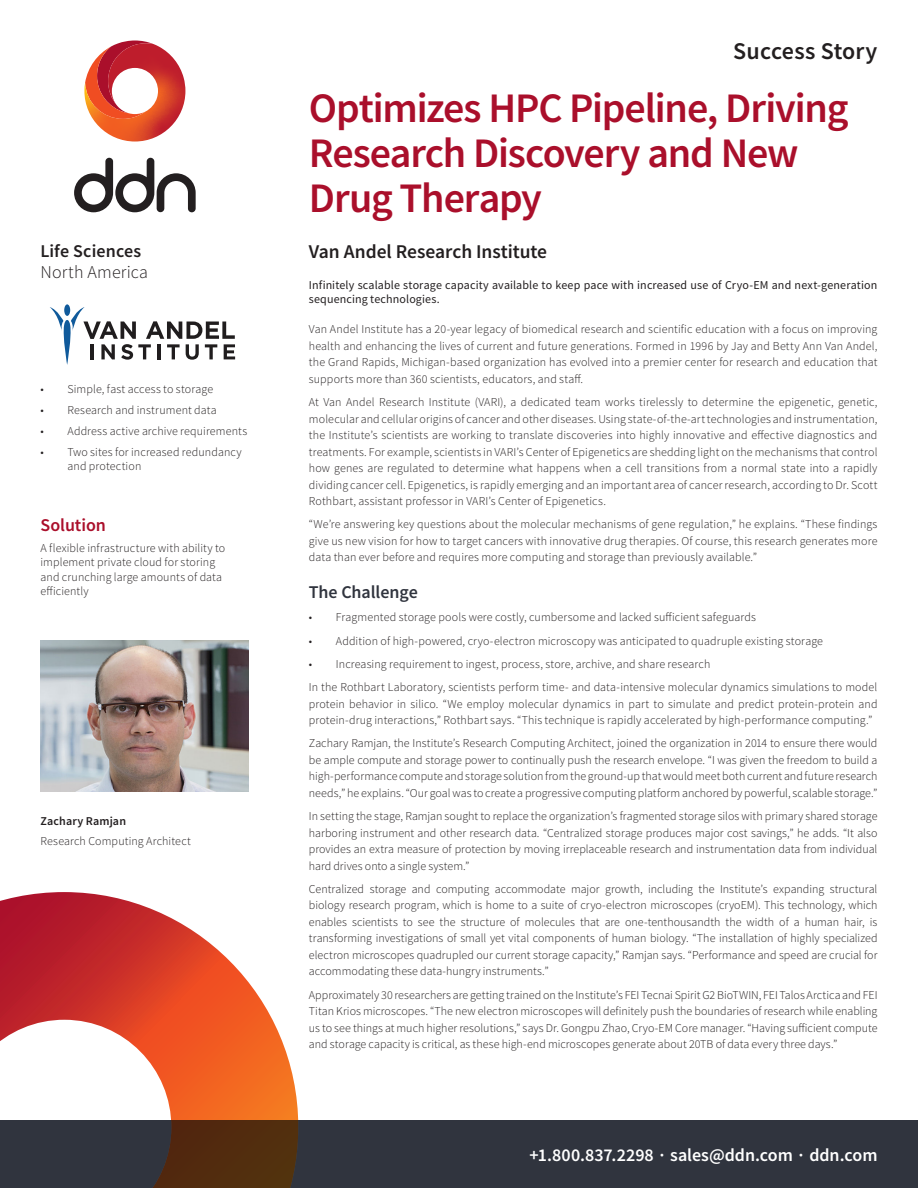
<style>
.page{position:relative;width:918px;height:1188px;background:#fff}
.page>*{position:absolute;margin:0;border:0;box-sizing:border-box;transform-origin:0 0}
.Page_Title{font:600 42px/45px "Source Sans Pro";letter-spacing:-.03em;color:#aa0f2b}
.t1{font:600 24px "Source Sans Pro";letter-spacing:.005em;color:#231f20}
.Page_Header{font:600 19.5px "Source Sans Pro";letter-spacing:-.005em;color:#231f20}
.t2{font:600 18px "Source Sans Pro";color:#fff}
.Page_Header-2{font:600 18px/21px "Source Sans Pro";letter-spacing:.005em;color:#231f20}
.Paragraph_Header{font:600 18px "Source Sans Pro";letter-spacing:-.005em;color:#30343e}
.Side_Bar_Subheader_R{font:600 18px "Source Sans Pro";letter-spacing:-.005em;color:#aa0f2b}
.Body_Copy{font:300 12px/16.5px "Source Sans Pro";letter-spacing:.01em;color:#231f20;text-align:justify}
.Main_intro{font:12px/14.4px "Source Sans Pro";letter-spacing:.01em;color:#231f20}
.Side_Bar_Subheader_R-2{font:300 12px/14.4px "Source Sans Pro";letter-spacing:.01em;color:#231f20}
.Side_Bar_Body_Copy{font:300 12px "Source Sans Pro";letter-spacing:.01em;color:#231f20}
.Side_Bar_Body_Copy-2{font:600 12px "Source Sans Pro";letter-spacing:.015em;color:#231f20}
.s1{font-weight:300}
</style>
<div class="page">
<div style="left:0;top:1120px;width:918px;height:68px;background:#30343e"></div>
<svg style="left:0;top:892px;width:298px;height:296px"></svg>
<svg style="left:84px;top:40px;width:101px;height:102px"></svg>
<svg style="left:74px;top:158px;width:122px;height:54px"></svg>
<svg style="left:50px;top:307px;width:185px;height:58px"></svg>
<img style="left:40px;top:640px;width:209px;height:151px">
<p class="Page_Header-2" style="left:40px;top:240px;width:109px">Life Sciences<br><span class="s1">North America</span></p>
<p class="Body_Copy" style="left:40px;top:381px;width:174px">• Simple, fast access to storage</p>
<p class="Body_Copy" style="left:40px;top:402px;width:178px">• Research and instrument data</p>
<p class="Body_Copy" style="left:40px;top:423px;width:208px">• Address active archive requirements</p>
<p class="Body_Copy" style="left:68px;top:445px;width:176px;line-height:14.4px;text-indent:-27px">• Two sites for increased redundancy and protection</p>
<p class="Side_Bar_Subheader_R" style="left:40px;top:513px;width:67px">Solution</p>
<p class="Side_Bar_Subheader_R-2" style="left:40px;top:541px;width:186px">A flexible infrastructure with ability to implement private cloud for storing and crunching large amounts of data efficiently</p>
<p class="Side_Bar_Body_Copy-2" style="left:40px;top:813px;width:87px">Zachary Ramjan</p>
<p class="Side_Bar_Body_Copy" style="left:40px;top:834px;width:152px">Research Computing Architect</p>
<h2 class="t1" style="left:733px;top:35px;width:146px">Success Story</h2>
<p class="Page_Title" style="left:309px;top:85px;width:541px">Optimizes HPC Pipeline, Driving<br>Research Discovery and New<br>Drug Therapy</p>
<p class="Page_Header" style="left:309px;top:238px;width:240px">Van Andel Research Institute</p>
<p class="Main_intro" style="left:309px;top:278px;width:570px">Infinitely scalable storage capacity available to keep pace with increased use of Cryo-EM and next-generation sequencing technologies.</p>
<p class="Body_Copy" style="left:309px;top:321px;width:570px">Van Andel Institute has a 20-year legacy of biomedical research and scientific education with a focus on improving health and enhancing the lives of current and future generations. Formed in 1996 by Jay and Betty Ann Van Andel, the Grand Rapids, Michigan-based organization has evolved into a premier center for research and education that supports more than 360 scientists, educators, and staff.</p>
<p class="Body_Copy" style="left:309px;top:394px;width:570px">At Van Andel Research Institute (VARI), a dedicated team works tirelessly to determine the epigenetic, genetic, molecular and cellular origins of cancer and other diseases. Using state-of-the-art technologies and instrumentation, the Institute’s scientists are working to translate discoveries into highly innovative and effective diagnostics and treatments. For example, scientists in VARI’s Center of Epigenetics are shedding light on the mechanisms that control how genes are regulated to determine what happens when a cell transitions from a normal state into a rapidly dividing cancer cell. Epigenetics, is rapidly emerging and an important area of cancer research, according to Dr. Scott Rothbart, assistant professor in VARI’s Center of Epigenetics.</p>
<p class="Body_Copy" style="left:309px;top:516px;width:570px">“We’re answering key questions about the molecular mechanisms of gene regulation,” he explains. “These findings give us new vision for how to target cancers with innovative drug therapies. Of course, this research generates more data than ever before and requires more computing and storage than previously available.”</p>
<p class="Paragraph_Header" style="left:309px;top:580px;width:110px">The Challenge</p>
<p class="Body_Copy" style="left:309px;top:609px;width:449px">• Fragmented storage pools were costly, cumbersome and lacked sufficient safeguards</p>
<p class="Body_Copy" style="left:309px;top:632px;width:516px">• Addition of high-powered, cryo-electron microscopy was anticipated to quadruple existing storage</p>
<p class="Body_Copy" style="left:309px;top:656px;width:403px">• Increasing requirement to ingest, process, store, archive, and share research</p>
<p class="Body_Copy" style="left:309px;top:679px;width:570px">In the Rothbart Laboratory, scientists perform time- and data-intensive molecular dynamics simulations to model protein behavior in silico. “We employ molecular dynamics in part to simulate and predict protein-protein and protein-drug interactions,” Rothbart says. “This technique is rapidly accelerated by high-performance computing.”</p>
<p class="Body_Copy" style="left:309px;top:735px;width:570px">Zachary Ramjan, the Institute’s Research Computing Architect, joined the organization in 2014 to ensure there would be ample compute and storage power to continually push the research envelope. “I was given the freedom to build a high-performance compute and storage solution from the ground-up that would meet both current and future research needs,” he explains. “Our goal was to create a progressive computing platform anchored by powerful, scalable storage.”</p>
<p class="Body_Copy" style="left:309px;top:808px;width:570px">In setting the stage, Ramjan sought to replace the organization’s fragmented storage silos with primary shared storage harboring instrument and other research data. “Centralized storage produces major cost savings,” he adds. “It also provides an extra measure of protection by moving irreplaceable research and instrumentation data from individual hard drives onto a single system.”</p>
<p class="Body_Copy" style="left:309px;top:881px;width:570px">Centralized storage and computing accommodate major growth, including the Institute’s expanding structural biology research program, which is home to a suite of cryo-electron microscopes (cryoEM). This technology, which enables scientists to see the structure of molecules that are one-tenthousandth the width of a human hair, is transforming investigations of small yet vital components of human biology. “The installation of highly specialized electron microscopes quadrupled our current storage capacity,” Ramjan says. “Performance and speed are crucial for accommodating these data-hungry instruments.”</p>
<p class="Body_Copy" style="left:309px;top:986px;width:570px">Approximately 30 researchers are getting trained on the Institute’s FEI Tecnai Spirit G2 BioTWIN, FEI Talos Arctica and FEI Titan Krios microscopes. “The new electron microscopes will definitely push the boundaries of research while enabling us to see things at much higher resolutions,” says Dr. Gongpu Zhao, Cryo-EM Core manager. “Having sufficient compute and storage capacity is critical, as these high-end microscopes generate about 20TB of data every three days.”</p>
<h3 class="t2" style="left:530px;top:1143px;width:349px">+1.800.837.2298 ∙ sales@ddn.com ∙ ddn.com</h3>
</div>
